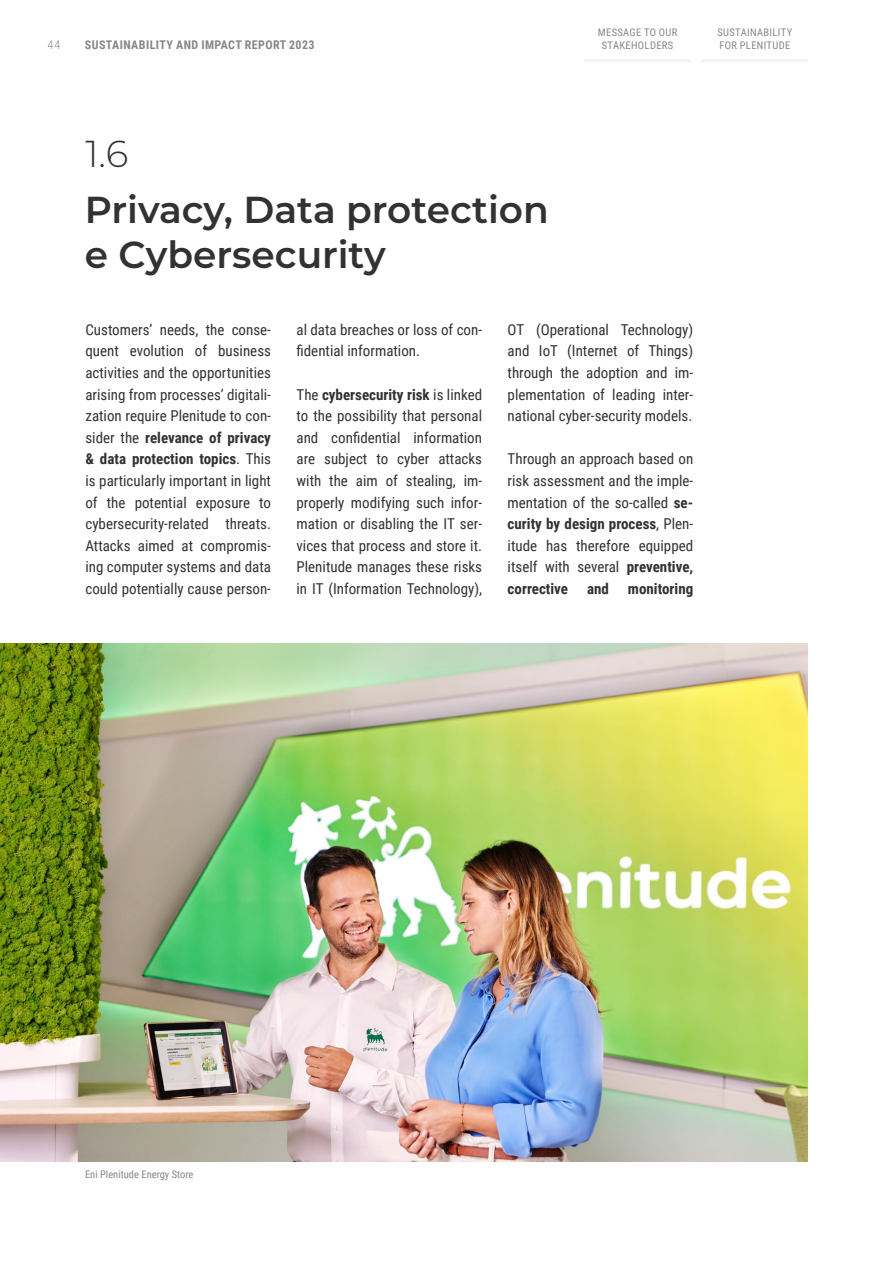
<style>
.page{position:relative;width:893px;height:1263px;background:#fff}
.page>*{position:absolute;margin:0;border:0;box-sizing:border-box;transform-origin:0 0}
.t1{font:600 37.5px/45px "Montserrat";color:#333232}
.t2{font:300 37.5px "Montserrat";color:#333232}
.t3{font:15px/21.6px "Roboto Condensed";color:#333232;text-align:justify}
.t4{font:700 15px "Roboto Condensed";color:#333232}
.t5{font:700 12px "Roboto Condensed";letter-spacing:.035em;color:#878787}
.t6{font:300 12px "Roboto Condensed";color:#878787}
.t7{font:10.5px/12.8px "Roboto Condensed";letter-spacing:.035em;color:#878787}
.t8{font:10.5px "Roboto Condensed";color:#878787}
.s1{font-weight:700}
</style>
<div class="page">
<img style="left:0;top:643px;width:808px;height:518px">
<hr style="left:702px;top:60px;width:106px;height:2px;background:#f5f4f4">
<hr style="left:585px;top:60px;width:106px;height:2px;background:#f5f4f4">
<p class="t6" style="left:48px;top:36px;width:14px">44</p>
<p class="t5" style="left:85px;top:36px;width:231px">SUSTAINABILITY AND IMPACT REPORT 2023</p>
<p class="t7" style="left:717px;top:25px;width:76px">SUSTAINABILITY<br>FOR PLENITUDE</p>
<p class="t7" style="left:598px;top:25px;width:81px;text-align:center">MESSAGE TO OUR<br>STAKEHOLDERS</p>
<h1 class="t2" style="left:85px;top:128px;width:44px">1.6</h1>
<h1 class="t1" style="left:85px;top:185px;width:465px">Privacy, Data protection e Cybersecurity</h1>
<p class="t3" style="left:85px;top:318px;width:187px">Customers’ needs, the conse&shy;quent evolution of business activities and the opportunities arising from processes’ digitali&shy;zation require Plenitude to con&shy;sider the <span class="s1">relevance of privacy &amp; data protection topics</span>. This is particularly important in light of the potential exposure to cybersecurity-related threats.<br>Attacks aimed at compromis&shy;ing computer systems and data could potentially cause person-</p>
<p class="t3" style="left:297px;top:318px;width:187px">al data breaches or loss of con&shy;fidential information.</p>
<p class="t3" style="left:297px;top:383px;width:187px">The <span class="s1">cybersecurity risk</span> is linked to the possibility that personal and confidential information are subject to cyber attacks with the aim of stealing, im&shy;properly modifying such infor&shy;mation or disabling the IT ser&shy;vices that process and store it.<br>Plenitude manages these risks in IT (Information Technology),</p>
<p class="t3" style="left:508px;top:318px;width:187px">OT (Operational Technology) and IoT (Internet of Things) through the adoption and im&shy;plementation of leading inter&shy;national cyber-security models.</p>
<p class="t3" style="left:508px;top:448px;width:187px">Through an approach based on risk assessment and the imple&shy;mentation of the so-called <span class="s1">se&shy;curity by design process</span>, Plen&shy;itude has therefore equipped itself with several <span class="s1">preventive, corrective</span></p>
<p class="t4" style="left:587px;top:578px;width:23px">and</p>
<p class="t4" style="left:628px;top:578px;width:67px">monitoring</p>
<p class="t8" style="left:85px;top:1167px;width:110px">Eni Plenitude Energy Store</p>
</div>
